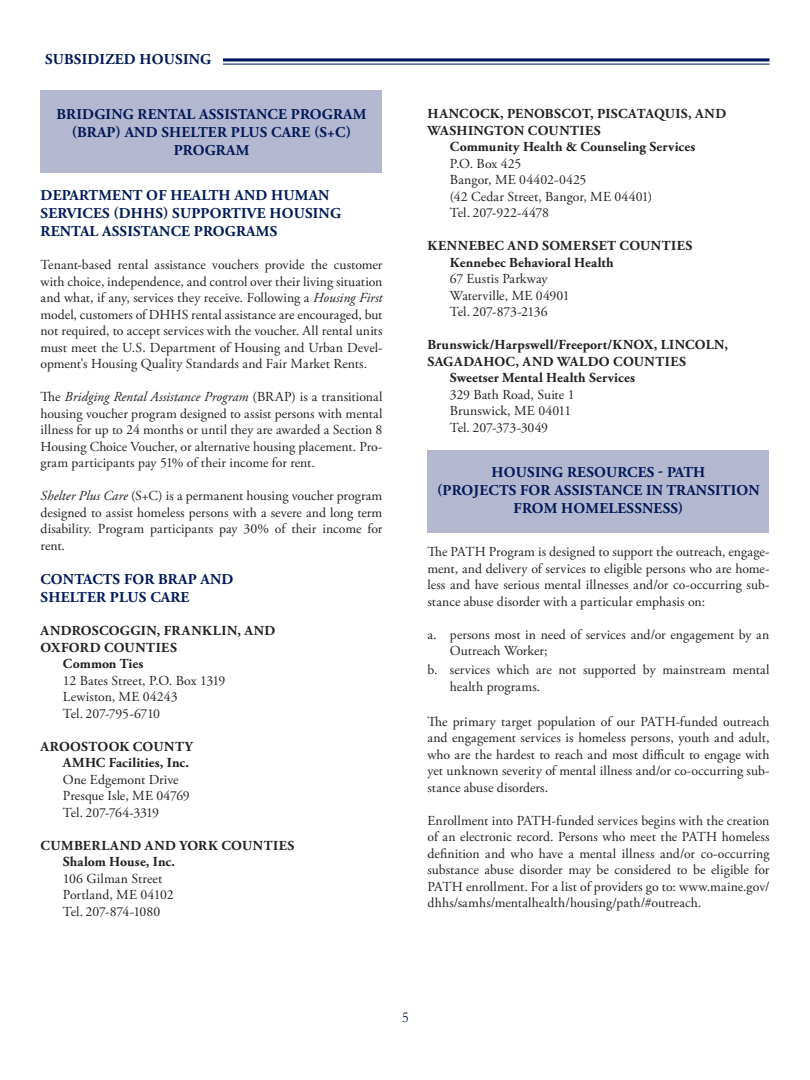
<style>
.page{position:relative;width:810px;height:1080px;background:#fff}
.page>*{position:absolute;margin:0;border:0;box-sizing:border-box;transform-origin:0 0}
.t1{font:700 15px/18px "Adobe Garamond Pro";letter-spacing:.015em;color:#011958;text-align:center}
.t2{font:15px "Garamond";color:#011958}
.t3{font:13.75px/16.5px "Adobe Garamond Pro";letter-spacing:.005em;color:#231f20}
.t4{font:700 13.75px/16.5px "Adobe Garamond Pro";letter-spacing:.02em;color:#231f20}
.t5{font:700 13.75px "Adobe Garamond Pro";letter-spacing:.04em;color:#231f20}
.t6{font:700 13.75px "Adobe Garamond Pro";letter-spacing:-.005em;color:#231f20}
.s1{font-style:italic}
</style>
<div class="page">
<svg style="left:223px;top:58px;width:547px;height:4px;background:#384a7c"></svg>
<hr style="left:41px;top:64px;width:729px;height:1px;background:#011958">
<div style="left:41px;top:28px;width:182px;height:62px;background:#fff"></div>
<div style="left:428px;top:450px;width:341px;height:83px;background:#b3b7d0"></div>
<div style="left:41px;top:90px;width:341px;height:83px;background:#b3b7d0"></div>
<p class="t1" style="left:45px;top:51px;width:168px">SUBSIDIZED HOUSING</p>
<p class="t1" style="left:57px;top:106px;width:311px">BRIDGING RENTAL ASSISTANCE PROGRAM (BRAP) AND SHELTER PLUS CARE (S+C)<br>PROGRAM</p>
<p class="t1" style="left:41px;top:187px;width:302px;text-align:left">DEPARTMENT OF HEALTH AND HUMAN<br>SERVICES (DHHS) SUPPORTIVE HOUSING<br>RENTAL ASSISTANCE PROGRAMS</p>
<p class="t3" style="left:41px;top:257px;width:344px;text-align:justify">Tenant-based rental assistance vouchers provide the customer with choice, independence, and control over their living situation and what, if any, services they receive. Following a <span class="s1">Housing First </span>model, customers of DHHS rental assistance are encouraged, but not required, to accept services with the voucher. All rental units must meet the U.S. Department of Housing and Urban Devel&shy;opment's Housing Quality Standards and Fair Market Rents.</p>
<p class="t3" style="left:41px;top:389px;width:344px;text-align:justify">The <span class="s1">Bridging Rental Assistance Program</span> (BRAP) is a transitional housing voucher program designed to assist persons with mental illness for up to 24 months or until they are awarded a Section 8<br>Housing Choice Voucher, or alternative housing placement. Pro&shy;gram participants pay 51% of their income for rent.</p>
<p class="t3" style="left:41px;top:488px;width:343px;text-align:justify"><span class="s1">Shelter Plus Care</span> (S+C) is a permanent housing voucher program designed to assist homeless persons with a severe and long term disability. Program participants pay 30% of their income for rent.</p>
<p class="t1" style="left:41px;top:571px;width:194px;text-align:left">CONTACTS FOR BRAP AND<br>SHELTER PLUS CARE</p>
<p class="t4" style="left:41px;top:623px;width:236px">ANDROSCOGGIN, FRANKLIN, AND</p>
<p class="t5" style="left:41px;top:639px;width:138px">OXFORD COUNTIES</p>
<p class="t6" style="left:63px;top:656px;width:82px">Common Ties</p>
<p class="t3" style="left:63px;top:673px;width:164px">12 Bates Street, P.O. Box 1319<br>Lewiston, ME 04243<br>Tel. 207‑795-6710</p>
<p class="t4" style="left:41px;top:738px;width:154px;text-align:right">AROOSTOOK COUNTY<br>AMHC Facilities, Inc.</p>
<p class="t3" style="left:63px;top:772px;width:128px">One Edgemont Drive<br>Presque Isle, ME 04769<br>Tel. 207‑764-3319</p>
<p class="t4" style="left:63px;top:837px;width:233px;text-indent:-22px">CUMBERLAND AND YORK COUNTIES<br>Shalom House, Inc.</p>
<p class="t3" style="left:63px;top:871px;width:112px">106 Gilman Street<br>Portland, ME 04102<br>Tel. 207‑874-1080</p>
<p class="t4" style="left:428px;top:106px;width:300px">HANCOCK, PENOBSCOT, PISCATAQUIS, AND</p>
<p class="t4" style="left:428px;top:122px;width:175px">WASHINGTON COUNTIES</p>
<p class="t4" style="left:450px;top:139px;width:247px">Community Health &amp; Counseling Services</p>
<p class="t3" style="left:450px;top:156px;width:204px">P.O. Box 425<br>Bangor, ME 04402-0425<br>(42 Cedar Street, Bangor, ME 04401)<br>Tel. 207‑922-4478</p>
<p class="t4" style="left:450px;top:238px;width:244px;text-indent:-22px">KENNEBEC AND SOMERSET COUNTIES<br>Kennebec Behavioral Health</p>
<p class="t3" style="left:450px;top:271px;width:121px">67 Eustis Parkway<br>Waterville, ME 04901<br>Tel. 207‑873-2136</p>
<p class="t4" style="left:427px;top:337px;width:302px">Brunswick/Harpswell/Freeport/KNOX, LINCOLN,</p>
<p class="t4" style="left:428px;top:353px;width:260px">SAGADAHOC, AND WALDO COUNTIES</p>
<p class="t4" style="left:450px;top:370px;width:187px">Sweetser Mental Health Services</p>
<p class="t3" style="left:450px;top:387px;width:126px">329 Bath Road, Suite 1<br>Brunswick, ME 04011<br>Tel. 207‑373-3049</p>
<p class="t1" style="left:437px;top:463px;width:324px">HOUSING RESOURCES - PATH<br>(PROJECTS FOR ASSISTANCE IN TRANSITION<br>FROM HOMELESSNESS)</p>
<p class="t3" style="left:427px;top:544px;width:344px;text-align:justify">The PATH Program is designed to support the outreach, engage&shy;ment, and delivery of services to eligible persons who are home&shy;less and have serious mental illnesses and/or co-occurring sub&shy;stance abuse disorder with a particular emphasis on:</p>
<p class="t3" style="left:450px;top:627px;width:321px;text-indent:-22px">a. persons most in need of services and/or engagement by an<br>Outreach Worker;</p>
<p class="t3" style="left:450px;top:662px;width:321px;text-indent:-22px">b. services which are not supported by mainstream mental health programs.</p>
<p class="t3" style="left:427px;top:714px;width:344px;text-align:justify">The primary target population of our PATH-funded outreach and engagement services is homeless persons, youth and adult, who are the hardest to reach and most difficult to engage with yet unknown severity of mental illness and/or co-occurring sub&shy;stance abuse disorders.</p>
<p class="t3" style="left:427px;top:813px;width:344px;text-align:justify">Enrollment into PATH-funded services begins with the creation of an electronic record. Persons who meet the PATH homeless definition and who have a mental illness and/or co-occurring substance abuse disorder may be considered to be eligible for PATH enrollment. For a list of providers go to: www.maine.gov/ dhhs/samhs/mentalhealth/housing/path/#outreach.</p>
<p class="t2" style="left:402px;top:1008px;width:9px">5</p>
</div>
